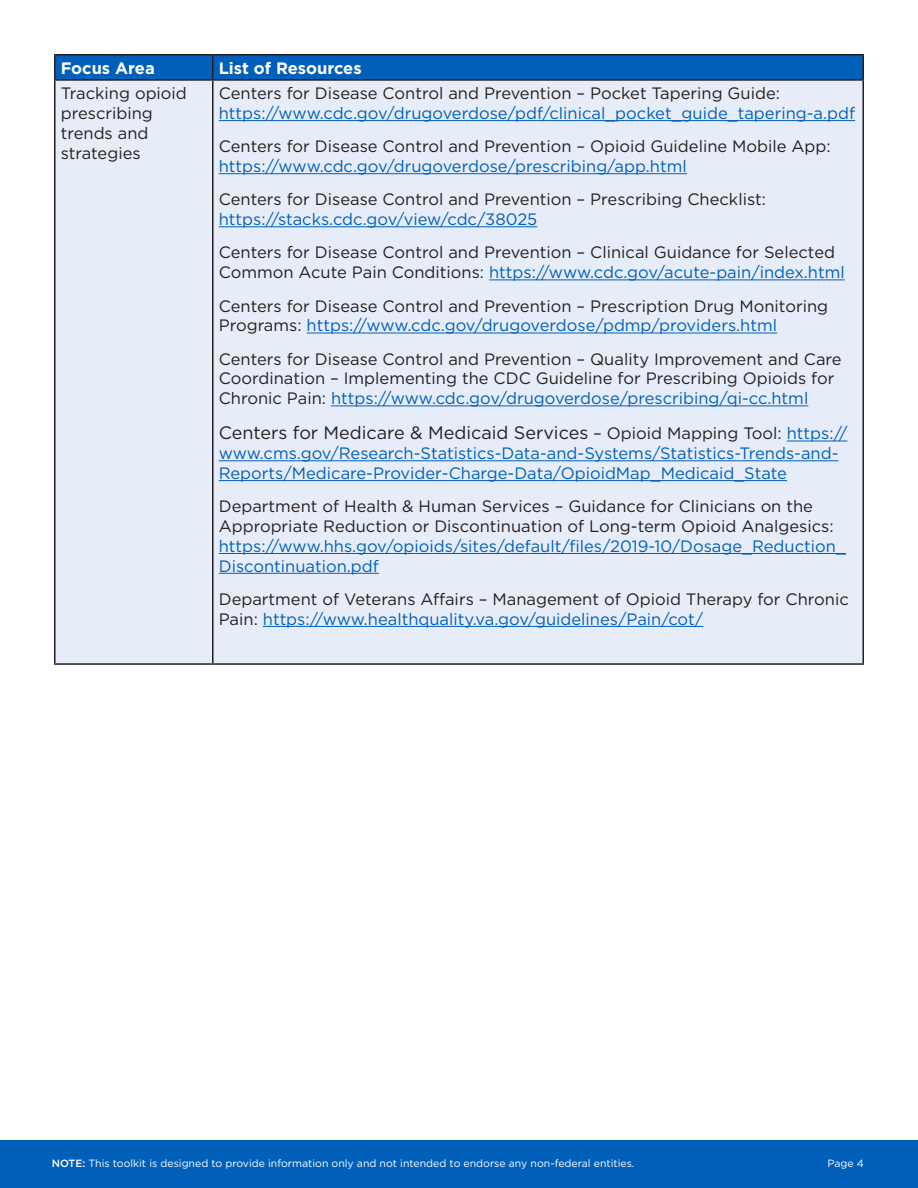
<style>
.page{position:relative;width:918px;height:1188px;background:#fff}
.page>*{position:absolute;margin:0;border:0;box-sizing:border-box;transform-origin:0 0}
.t1{font:18px "Gotham";color:#231f20}
.t2{font:16.5px/19.8px "Gotham";color:#231f20}
.t3{font:16.5px/19.8px "Gotham";color:#005fb9}
.t4{font:700 16.5px "Gotham";color:#fff}
.t5{font:10.5px "Gotham";color:#fff}
.s1{color:#231f20}
.s2{color:#005fb9}
.s3{font-size:16.5px}
.s4{font-size:16.5px;color:#005fb9}
.s5{font-weight:500}
</style>
<div class="page">
<div style="left:0;top:1140px;width:918px;height:48px;background:#005fb9"></div>
<div style="left:56px;top:56px;width:806px;height:23px;background:#005fb9"></div>
<div style="left:56px;top:81px;width:806px;height:582px;background:#e7edf8"></div>
<hr style="left:54px;top:54px;width:159px;height:2px;background:#231f20">
<hr style="left:54px;top:55px;width:2px;height:24px;background:#231f20">
<hr style="left:213px;top:54px;width:651px;height:2px;background:#231f20">
<hr style="left:212px;top:55px;width:2px;height:24px;background:#231f20">
<hr style="left:862px;top:55px;width:2px;height:24px;background:#231f20">
<hr style="left:54px;top:79px;width:159px;height:2px;background:#231f20">
<hr style="left:54px;top:81px;width:2px;height:582px;background:#231f20">
<hr style="left:213px;top:79px;width:651px;height:2px;background:#231f20">
<hr style="left:212px;top:81px;width:2px;height:582px;background:#231f20">
<hr style="left:862px;top:81px;width:2px;height:582px;background:#231f20">
<hr style="left:54px;top:663px;width:159px;height:2px;background:#231f20">
<hr style="left:213px;top:663px;width:651px;height:2px;background:#231f20">
<hr style="left:219px;top:120px;width:636px;height:1px;background:#005fb9">
<hr style="left:219px;top:173px;width:468px;height:1px;background:#005fb9">
<hr style="left:219px;top:226px;width:318px;height:1px;background:#005fb9">
<hr style="left:489px;top:279px;width:356px;height:1px;background:#005fb9">
<hr style="left:307px;top:333px;width:470px;height:1px;background:#005fb9">
<hr style="left:331px;top:405px;width:477px;height:1px;background:#005fb9">
<hr style="left:787px;top:441px;width:60px;height:1px;background:#005fb9">
<hr style="left:219px;top:460px;width:619px;height:1px;background:#005fb9">
<hr style="left:219px;top:480px;width:568px;height:1px;background:#005fb9">
<hr style="left:219px;top:553px;width:627px;height:1px;background:#005fb9">
<hr style="left:219px;top:573px;width:160px;height:1px;background:#005fb9">
<hr style="left:263px;top:626px;width:440px;height:1px;background:#005fb9">
<p class="t4" style="left:61px;top:59px;width:96px">Focus Area</p>
<p class="t4" style="left:219px;top:59px;width:144px">List of Resources</p>
<p class="t2" style="left:61px;top:83px;width:128px">Tracking opioid prescribing trends and strategies</p>
<p class="t3" style="left:219px;top:83px;width:638px"><span class="s1">Centers for Disease Control and Prevention – Pocket Tapering Guide: </span>https://www.cdc.gov/drugoverdose/pdf/clinical_pocket_guide_tapering-a.pdf</p>
<p class="t2" style="left:219px;top:136px;width:613px">Centers for Disease Control and Prevention – Opioid Guideline Mobile App: <span class="s2">https://www.cdc.gov/drugoverdose/prescribing/app.html</span></p>
<p class="t2" style="left:219px;top:189px;width:549px">Centers for Disease Control and Prevention – Prescribing Checklist: <span class="s2">https://stacks.cdc.gov/view/cdc/38025</span></p>
<p class="t2" style="left:219px;top:242px;width:628px">Centers for Disease Control and Prevention – Clinical Guidance for Selected<br>Common Acute Pain Conditions: <span class="s2">https://www.cdc.gov/acute-pain/index.html</span></p>
<p class="t2" style="left:219px;top:295px;width:611px">Centers for Disease Control and Prevention – Prescription Drug Monitoring<br>Programs: <span class="s2">https://www.cdc.gov/drugoverdose/pdmp/providers.html</span></p>
<p class="t2" style="left:219px;top:349px;width:624px">Centers for Disease Control and Prevention – Quality Improvement and Care<br>Coordination – Implementing the CDC Guideline for Prescribing Opioids for<br>Chronic Pain: <span class="s2">https://www.cdc.gov/drugoverdose/prescribing/qi-cc.html</span></p>
<p class="t1" style="left:219px;top:421px;width:630px">Centers for Medicare &amp; Medicaid Services <span class="s3">– Opioid Mapping Tool:</span> <span class="s4">https://</span></p>
<p class="t3" style="left:219px;top:443px;width:621px">www.cms.gov/Research-Statistics-Data-and-Systems/Statistics-Trends-and-<br>Reports/Medicare-Provider-Charge-Data/OpioidMap_Medicaid_State</p>
<p class="t2" style="left:219px;top:496px;width:629px">Department of Health &amp; Human Services – Guidance for Clinicians on the Appropriate Reduction or Discontinuation of Long-term Opioid Analgesics: <span class="s2">https://www.hhs.gov/opioids/sites/default/files/2019-10/Dosage_Reduction_ Discontinuation.pdf</span></p>
<p class="t2" style="left:219px;top:589px;width:632px">Department of Veterans Affairs – Management of Opioid Therapy for Chronic<br>Pain: <span class="s2">https://www.healthquality.va.gov/guidelines/Pain/cot/</span></p>
<p class="t5" style="left:52px;top:1157px;width:584px"><span class="s5">NOTE:</span> This toolkit is designed to provide information only and not intended to endorse any non-federal entities.</p>
<p class="t5" style="left:828px;top:1157px;width:38px">Page 4</p>
</div>
